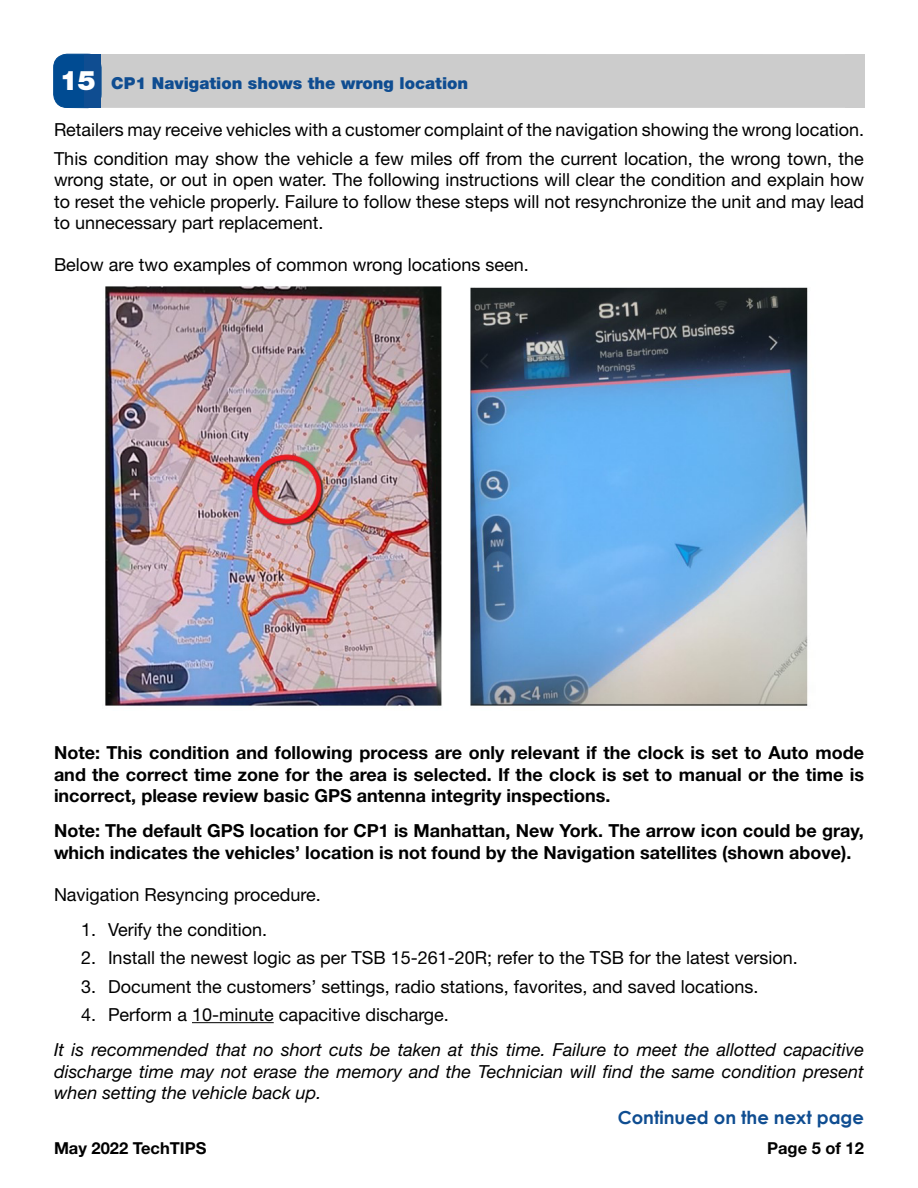
<style>
.page{position:relative;width:918px;height:1188px;background:#fff}
.page>*{position:absolute;margin:0;border:0;box-sizing:border-box;transform-origin:0 0}
.t1{font:18px/21.6px "Helvetica Neue LT Std";color:#000}
.t2{font:700 18px/21.6px "Helvetica Neue LT Std";color:#000;text-align:justify}
.t3{font:italic 18px/21.6px "Helvetica Neue LT Std";color:#000;text-align:justify}
.t4{font:700 18px "Century Gothic";color:#0f4d91}
.t5{font:900 16.5px "Helvetica Neue LT Std";color:#0f4d91}
.t6{font:700 16.5px "Helvetica Neue LT Std";color:#000}
.s1{font-size:27px;color:#fff}
</style>
<div class="page">
<hr style="left:192px;top:1022px;width:82px;height:1px;background:#000">
<div style="left:54px;top:54px;width:811px;height:54px;background:#ccc;border-radius:14px"></div>
<div style="left:845px;top:54px;width:20px;height:54px;background:#ccc"></div>
<div style="left:54px;top:54px;width:47px;height:54px;background:#004b92;border-radius:14px"></div>
<div style="left:53px;top:54px;width:48px;height:54px;border:1px solid #004b92;border-radius:14px"></div>
<div style="left:84px;top:54px;width:17px;height:54px;background:#0f4d91"></div>
<img style="left:105px;top:286px;width:703px;height:420px">
<p class="t5" style="left:60px;top:73px;width:410px"><span class="s1">15</span> CP1 Navigation shows the wrong location</p>
<p class="t1" style="left:54px;top:115px;width:812px;line-height:28.3px">Retailers may receive vehicles with a customer complaint of the navigation showing the wrong location.<br>This condition may show the vehicle a few miles off from the current location, the wrong town, the</p>
<p class="t1" style="left:54px;top:169px;width:812px;text-align:justify">wrong state, or out in open water. The following instructions will clear the condition and explain how to reset the vehicle properly. Failure to follow these steps will not resynchronize the unit and may lead to unnecessary part replacement.</p>
<p class="t1" style="left:54px;top:254px;width:476px">Below are two examples of common wrong locations seen.</p>
<p class="t2" style="left:54px;top:741px;width:812px">Note: This condition and following process are only relevant if the clock is set to Auto mode and the correct time zone for the area is selected. If the clock is set to manual or the time is incorrect, please review basic GPS antenna integrity inspections.</p>
<p class="t2" style="left:54px;top:820px;width:811px">Note: The default GPS location for CP1 is Manhattan, New York. The arrow icon could be gray, which indicates the vehicles’ location is not found by the Navigation satellites (shown above).</p>
<p class="t1" style="left:54px;top:883px;width:268px">Navigation Resyncing procedure.</p>
<p class="t1" style="left:81px;top:918px;width:188px">1. Verify the condition.</p>
<p class="t1" style="left:81px;top:947px;width:718px">2. Install the newest logic as per TSB 15-261-20R; refer to the TSB for the latest version.</p>
<p class="t1" style="left:81px;top:975px;width:679px">3. Document the customers’ settings, radio stations, favorites, and saved locations.</p>
<p class="t1" style="left:81px;top:1003px;width:369px">4. Perform a 10-minute capacitive discharge.</p>
<p class="t3" style="left:54px;top:1038px;width:812px">It is recommended that no short cuts be taken at this time. Failure to meet the allotted capacitive discharge time may not erase the memory and the Technician will find the same condition present when setting the vehicle back up.</p>
<p class="t4" style="left:618px;top:1104px;width:248px">Continued on the next page</p>
<p class="t6" style="left:54px;top:1138px;width:154px">May 2022 TechTIPS</p>
<p class="t6" style="left:767px;top:1138px;width:98px">Page 5 of 12</p>
</div>
